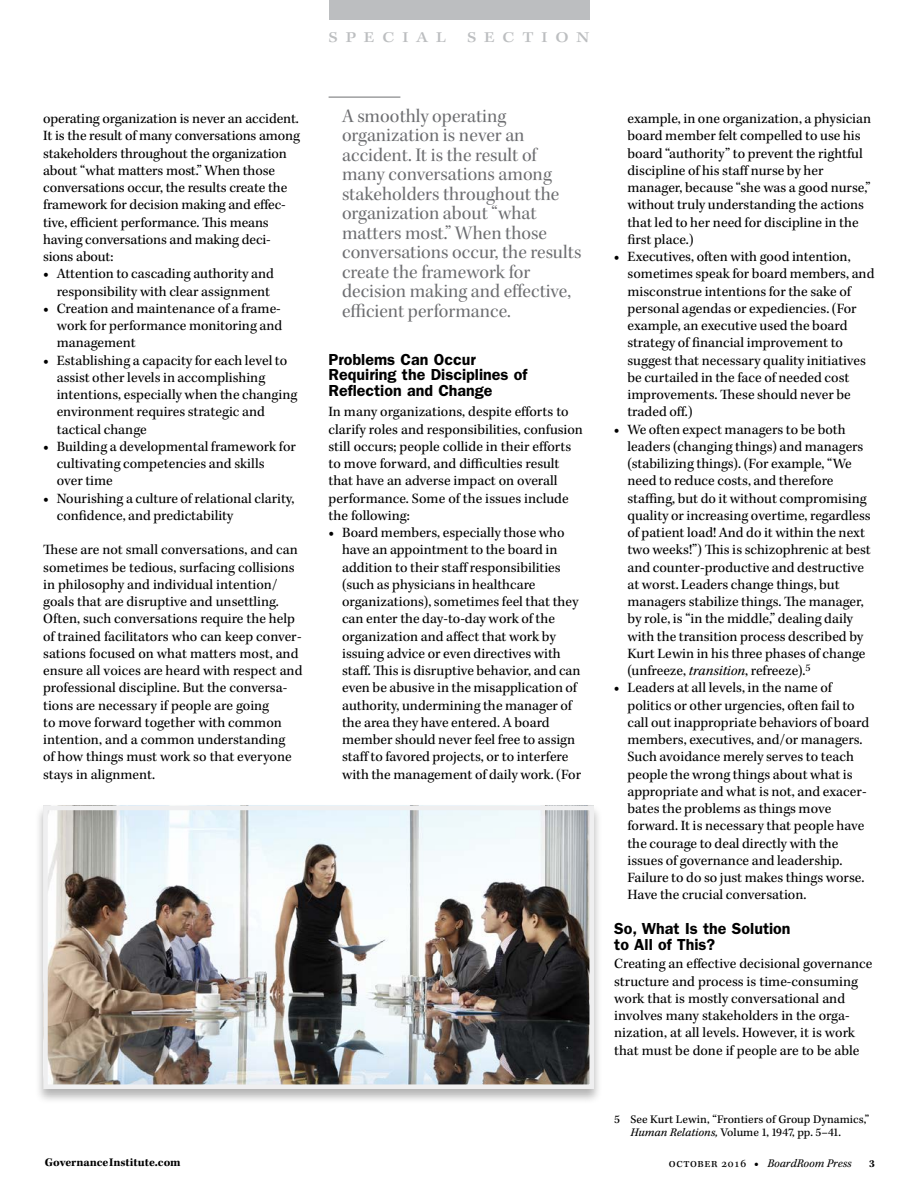
<style>
.page{position:relative;width:918px;height:1188px;background:#fff}
.page>*{position:absolute;margin:0;border:0;box-sizing:border-box;transform-origin:0 0}
.pullquote-no-author{font:19.5px/19.5px "Kepler Std Subh";color:#6d6e71}
.t1{font:600 16.05px/15.8px "ITC Franklin Gothic Std";color:#000}
.t2{font:15px "Kepler Std Medium Ext Capt";letter-spacing:.515em;color:#bcbec0}
.body-after-bulleted{font:14.55px/17.2px "Kepler Std";color:#000}
.body-no-indent{font:14.55px/17.2px "Kepler Std";letter-spacing:-.005em;color:#000}
.Footnote{font:12px/13.5px "Kepler Std Capt";color:#000}
.t3{font:italic 12px "Kepler Std";color:#000}
.t4{font:700 12px "Kepler Std";color:#000}
.t5{font:700 10.95px "Kepler Std";color:#000}
.s1{font-family:"Minion Pro";font-weight:700}
.s2{font-style:italic}
.s3{font-family:"Kepler Std It Capt"}
.s4{font-style:normal}
.s5{font-weight:900;font-style:normal}
</style>
<div class="page">
<div style="left:329px;top:0;width:260px;height:19px;background:#bcbec0"></div>
<hr style="left:329px;top:97px;width:71px;height:1px;background:#6d6e71">
<div style="left:35px;top:804px;width:568px;height:300px;background:#000;opacity:.3"></div>
<img style="left:49px;top:812px;width:539px;height:271px">
<div style="left:43px;top:806px;width:551px;height:283px;border:5px solid #efeff0"></div>
<p class="t2" style="left:329px;top:28px;width:119px">SPECIAL</p>
<p class="t2" style="left:467px;top:28px;width:124px">SECTION</p>
<p class="body-no-indent" style="left:43px;top:110px;width:258px">operating organization is never an accident.<br>It is the result of many conversations among stakeholders throughout the organization about “what matters most.” When those conversations occur, the results create the framework for decision making and effec&shy;tive, efficient performance. This means having conversations and making deci&shy;sions about:</p>
<p class="body-after-bulleted" style="left:43px;top:266px;width:232px;text-align:right"><span class="s1">•</span> Attention to cascading authority and responsibility with clear assignment</p>
<p class="body-after-bulleted" style="left:57px;top:300px;width:227px;text-align:justify;text-indent:-14px"><span class="s1">•</span> Creation and maintenance of a frame&shy;work for performance monitoring and management</p>
<p class="body-after-bulleted" style="left:57px;top:352px;width:242px;text-indent:-14px"><span class="s1">•</span> Establishing a capacity for each level to assist other levels in accomplishing intentions, especially when the changing environment requires strategic and tactical change</p>
<p class="body-after-bulleted" style="left:57px;top:438px;width:241px;text-indent:-14px"><span class="s1">•</span> Building a developmental framework for cultivating competencies and skills<br>over time</p>
<p class="body-after-bulleted" style="left:57px;top:490px;width:239px;text-indent:-14px"><span class="s1">•</span> Nourishing a culture of relational clarity, confidence, and predictability</p>
<p class="body-after-bulleted" style="left:43px;top:542px;width:261px">These are not small conversations, and can sometimes be tedious, surfacing collisions in philosophy and individual intention/ goals that are disruptive and unsettling.<br>Often, such conversations require the help of trained facilitators who can keep conver&shy;sations focused on what matters most, and ensure all voices are heard with respect and professional discipline. But the conversa&shy;tions are necessary if people are going<br>to move forward together with common intention, and a common understanding<br>of how things must work so that everyone stays in alignment.</p>
<p class="pullquote-no-author" style="left:342px;top:106px;width:241px">A smoothly operating organization is never an accident. It is the result of many conversations among stakeholders throughout the organization about “what matters most.” When those conversations occur, the results create the framework for decision making and effective, efficient performance.</p>
<h2 class="t1" style="left:329px;top:351px;width:200px">Problems Can Occur<br>Requiring the Disciplines of<br>Reflection and Change</h2>
<p class="body-no-indent" style="left:329px;top:404px;width:256px">In many organizations, despite efforts to clarify roles and responsibilities, confusion still occurs; people collide in their efforts to move forward, and difficulties result that have an adverse impact on overall performance. Some of the issues include the following:</p>
<p class="body-after-bulleted" style="left:342px;top:524px;width:241px;text-indent:-14px"><span class="s1">•</span> Board members, especially those who have an appointment to the board in addition to their staff responsibilities (such as physicians in healthcare organizations), sometimes feel that they can enter the day-to-day work of the organization and affect that work by issuing advice or even directives with staff. This is disruptive behavior, and can even be abusive in the misapplication of authority, undermining the manager of the area they have entered. A board member should never feel free to assign staff to favored projects, or to interfere with the management of daily work. (For</p>
<p class="body-after-bulleted" style="left:627px;top:110px;width:245px">example, in one organization, a physician board member felt compelled to use his board “authority” to prevent the rightful discipline of his staff nurse by her manager, because “she was a good nurse,” without truly understanding the actions that led to her need for discipline in the first place.)</p>
<p class="body-after-bulleted" style="left:627px;top:248px;width:249px;text-indent:-14px"><span class="s1">•</span> Executives, often with good intention, sometimes speak for board members, and misconstrue intentions for the sake of personal agendas or expediencies. (For example, an executive used the board strategy of financial improvement to suggest that necessary quality initiatives be curtailed in the face of needed cost improvements. These should never be traded off.)</p>
<p class="body-after-bulleted" style="left:627px;top:421px;width:245px;text-indent:-14px"><span class="s1">•</span> We often expect managers to be both leaders (changing things) and managers (stabilizing things). (For example, “We need to reduce costs, and therefore staffing, but do it without compromising quality or increasing overtime, regardless of patient load! And do it within the next two weeks!”) This is schizophrenic at best and counter-productive and destructive at worst. Leaders change things, but managers stabilize things. The manager, by role, is “in the middle,” dealing daily with the transition process described by Kurt Lewin in his three phases of change (unfreeze, <span class="s2">transition</span>, refreeze).<sup>5</sup></p>
<p class="body-after-bulleted" style="left:627px;top:680px;width:243px;text-indent:-14px"><span class="s1">•</span> Leaders at all levels, in the name of politics or other urgencies, often fail to call out inappropriate behaviors of board members, executives, and/or managers.<br>Such avoidance merely serves to teach people the wrong things about what is appropriate and what is not, and exacer&shy;bates the problems as things move forward. It is necessary that people have the courage to deal directly with the issues of governance and leadership.<br>Failure to do so just makes things worse.<br>Have the crucial conversation.</p>
<h2 class="t1" style="left:614px;top:920px;width:178px">So, What Is the Solution to All of This?</h2>
<p class="body-no-indent" style="left:614px;top:956px;width:260px">Creating an effective decisional governance structure and process is time-consuming work that is mostly conversational and involves many stakeholders in the orga&shy;nization, at all levels. However, it is work that must be done if people are to be able</p>
<p class="Footnote" style="left:630px;top:1113px;width:240px;text-indent:-16px">5 See Kurt Lewin, “Frontiers of Group Dynamics,”<br><span class="s3">Human Relations,</span> Volume 1, 1947, pp. 5–41.</p>
<p class="t4" style="left:45px;top:1156px;width:138px">GovernanceInstitute.com</p>
<p class="t3" style="left:669px;top:1156px;width:184px"><span class="s4">october 2016</span> <span class="s5">•</span> BoardRoom Press</p>
<p class="t5" style="left:869px;top:1157px;width:7px">3</p>
</div>
